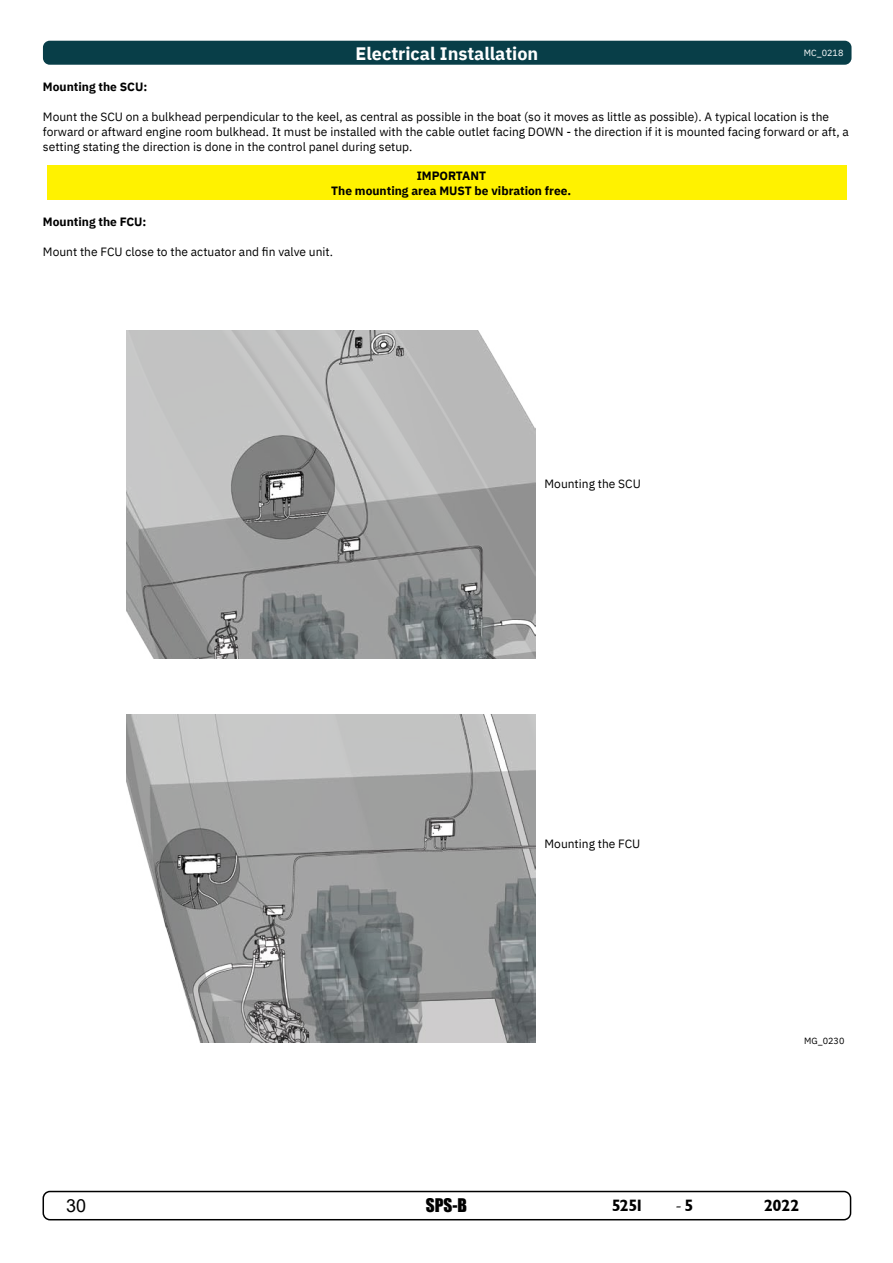
<style>
.page{position:relative;width:893px;height:1263px;background:#fff}
.page>*{position:absolute;margin:0;border:0;box-sizing:border-box;transform-origin:0 0}
.t1{font:700 18px "IBM Plex Sans";color:#fff}
.t2{font:18px "Arial";color:#000}
.t3{font:18px "Minion Pro";color:#000}
.t4{font:17.25px "Impact";color:#000}
.t5{font:16.5px "Garrison Sans BOLD";letter-spacing:-.03em;color:#000}
.t6{font:12px/15px "IBM Plex Sans";color:#000}
.t7{font:700 12px/15px "IBM Plex Sans";color:#000;text-align:center}
.t8{font:9px "IBM Plex Sans";color:#fff}
.t9{font:9px "IBM Plex Sans";color:#000}
.s1{font-family:"Garrison Sans BOLD";font-size:16.5px}
</style>
<div class="page">
<div style="left:43px;top:1191px;width:808px;height:29px;border:2px solid #000;border-radius:7px"></div>
<div style="left:43px;top:41px;width:808px;height:24px;background:#083e48;border-radius:7px"></div>
<div style="left:47px;top:165px;width:799px;height:35px;background:#fff200"></div>
<img style="left:126px;top:714px;width:410px;height:328px">
<img style="left:126px;top:330px;width:410px;height:328px">
<p class="t1" style="left:356px;top:39px;width:184px">Electrical Installation</p>
<p class="t8" style="left:804px;top:46px;width:41px">MC_0218</p>
<p class="t7" style="left:43px;top:78px;width:106px">Mounting the SCU:</p>
<p class="t6" style="left:43px;top:108px;width:807px">Mount the SCU on a bulkhead perpendicular to the keel, as central as possible in the boat (so it moves as little as possible). A typical location is the forward or aftward engine room bulkhead. It must be installed with the cable outlet facing DOWN - the direction if it is mounted facing forward or aft, a setting stating the direction is done in the control panel during setup.</p>
<p class="t7" style="left:331px;top:167px;width:241px">IMPORTANT<br>The mounting area MUST be vibration free.</p>
<p class="t7" style="left:43px;top:213px;width:105px">Mounting the FCU:</p>
<p class="t6" style="left:43px;top:243px;width:292px">Mount the FCU close to the actuator and fin valve unit.</p>
<p class="t6" style="left:545px;top:475px;width:98px">Mounting the SCU</p>
<p class="t6" style="left:545px;top:835px;width:97px">Mounting the FCU</p>
<p class="t9" style="left:804px;top:1034px;width:42px">MG_0230</p>
<h1 class="t2" style="left:66px;top:1193px;width:22px">30</h1>
<h2 class="t4" style="left:426px;top:1192px;width:43px">SPS-B</h2>
<h3 class="t5" style="left:612px;top:1196px;width:34px">5251</h3>
<h1 class="t3" style="left:675px;top:1193px;width:20px">-<span class="s1">5</span></h1>
<h3 class="t5" style="left:764px;top:1196px;width:37px">2022</h3>
</div>
